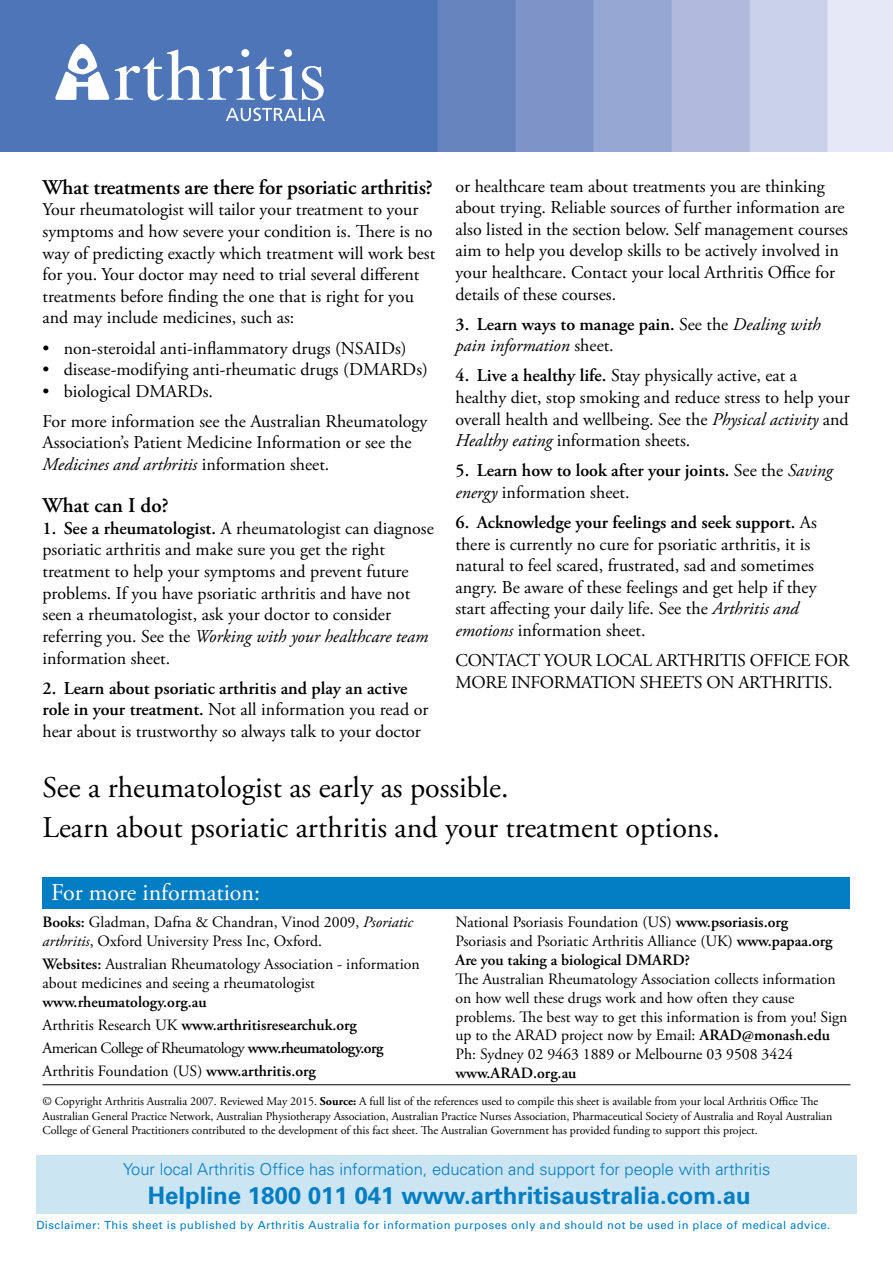
<style>
.page{position:relative;width:893px;height:1263px;background:#fff}
.page>*{position:absolute;margin:0;border:0;box-sizing:border-box;transform-origin:0 0}
.t1{font:30px/40.2px "Adobe Garamond Pro";color:#000}
.t2{font:700 24px "Univers";color:#007dc3}
.t3{font:24px "Adobe Garamond Pro";color:#fff}
.t4{font:600 21px "Adobe Garamond Pro";letter-spacing:-.01em;color:#000}
.t5{font:18px/21.6px "Adobe Garamond Pro";color:#000}
.t6{font:600 18px/21.6px "Adobe Garamond Pro";color:#000}
.t7{font:18px/21.6px "Adobe Garamond Pro";letter-spacing:-.02em;color:#000}
.t8{font:italic 18px/21.6px "Adobe Garamond Pro";color:#000}
.t9{font:300 16.5px "Univers";color:#007dc3}
.t10{font:15.75px/18.9px "Adobe Garamond Pro";color:#000}
.t11{font:600 15.75px/23.1px "Adobe Garamond Pro";color:#000}
.t12{font:12px/14.4px "Adobe Garamond Pro";letter-spacing:-.005em;color:#000}
.t13{font:11.25px "Univers";letter-spacing:.04em;color:#007dc3}
.s1{font-style:italic}
.s2{font-weight:600}
.s3{font-weight:600;font-style:normal}
.s4{font-style:normal}
.s5{font-weight:400}
.s6{font-weight:400;font-style:italic}
.s7{font-weight:700}
</style>
<div class="page">
<hr style="left:43px;top:1084px;width:807px;height:1px;background:#000">
<div style="left:43px;top:877px;width:807px;height:31px;background:#007dc3"></div>
<img style="left:0;top:0;width:893px;height:152px">
<svg style="left:55px;top:44px;width:269px;height:57px"></svg>
<svg style="left:226px;top:108px;width:99px;height:13px"></svg>
<div style="left:36px;top:1155px;width:821px;height:59px;background:#cce5f3"></div>
<p class="t4" style="left:43px;top:175px;width:392px">What treatments are there for psoriatic arthritis?</p>
<p class="t5" style="left:43px;top:200px;width:394px">Your rheumatologist will tailor your treatment to your symptoms and how severe your condition is. There is no way of predicting exactly which treatment will work best for you. Your doctor may need to trial several different treatments before finding the one that is right for you and may include medicines, such as:</p>
<p class="t5" style="left:43px;top:338px;width:366px">• non-steroidal anti-inflammatory drugs (NSAIDs)</p>
<p class="t5" style="left:43px;top:359px;width:387px">• disease-modifying anti-rheumatic drugs (DMARDs)</p>
<p class="t5" style="left:43px;top:377px;width:386px;line-height:30.2px">• biological DMARDs.<br>For more information see the Australian Rheumatology</p>
<p class="t5" style="left:43px;top:433px;width:371px">Association’s Patient Medicine Information or see the<br><span class="s1">Medicines and arthritis</span> information sheet.</p>
<p class="t4" style="left:43px;top:493px;width:128px">What can I do?</p>
<p class="t5" style="left:43px;top:518px;width:393px"><span class="s2">1. See a rheumatologist.</span> A rheumatologist can diagnose psoriatic arthritis and make sure you get the right treatment to help your symptoms and prevent future problems. If you have psoriatic arthritis and have not seen a rheumatologist, ask your doctor to consider referring you. See the <span class="s1">Working with your healthcare team </span>information sheet.</p>
<p class="t5" style="left:43px;top:678px;width:387px"><span class="s2">2. Learn about psoriatic arthritis and play an active role in your treatment.</span> Not all information you read or hear about is trustworthy so always talk to your doctor</p>
<p class="t5" style="left:455px;top:176px;width:394px">or healthcare team about treatments you are thinking about trying. Reliable sources of further information are also listed in the section below. Self management courses aim to help you develop skills to be actively involved in your healthcare. Contact your local Arthritis Office for details of these courses.</p>
<p class="t8" style="left:455px;top:314px;width:367px"><span class="s3">3. Learn ways to manage pain.</span> <span class="s4">See the</span> Dealing with pain information <span class="s4">sheet.</span></p>
<p class="t5" style="left:455px;top:366px;width:396px"><span class="s2">4. Live a healthy life.</span> Stay physically active, eat a healthy diet, stop smoking and reduce stress to help your overall health and wellbeing. See the <span class="s1">Physical activity</span> and <span class="s1">Healthy eating</span> information sheets.</p>
<p class="t6" style="left:455px;top:460px;width:379px">5. Learn how to look after your joints. <span class="s5">See the</span> <span class="s6">Saving energy</span> <span class="s5">information sheet.</span></p>
<p class="t5" style="left:455px;top:512px;width:363px"><span class="s2">6. Acknowledge your feelings and seek support.</span> As there is currently no cure for psoriatic arthritis, it is natural to feel scared, frustrated, sad and sometimes angry. Be aware of these feelings and get help if they start affecting your daily life. See the <span class="s1">Arthritis and emotions</span> information sheet.</p>
<p class="t7" style="left:455px;top:650px;width:395px">CONTACT YOUR LOCAL ARTHRITIS OFFICE FOR<br>MORE INFORMATION SHEETS ON ARTHRITIS.</p>
<h1 class="t1" style="left:43px;top:769px;width:679px">See a rheumatologist as early as possible.<br>Learn about psoriatic arthritis and your treatment options.</h1>
<h2 class="t3" style="left:51px;top:878px;width:211px">For more information:</h2>
<p class="t10" style="left:43px;top:913px;width:372px"><span class="s2">Books:</span> Gladman, Dafna &amp; Chandran, Vinod 2009, <span class="s1">Psoriatic arthritis</span>, Oxford University Press Inc, Oxford.</p>
<p class="t10" style="left:43px;top:955px;width:379px"><span class="s2">Websites:</span> Australian Rheumatology Association - information about medicines and seeing a rheumatologist</p>
<p class="t11" style="left:43px;top:990px;width:342px">www.rheumatology.org.au<br><span class="s5">Arthritis Research UK</span> www.arthritisresearchuk.org <span class="s5">American College of Rheumatology</span> www.rheumatology.org <span class="s5">Arthritis Foundation (US)</span> www.arthritis.org</p>
<p class="t10" style="left:455px;top:913px;width:379px">National Psoriasis Foundation (US) <span class="s2">www.psoriasis.org<br></span>Psoriasis and Psoriatic Arthritis Alliance (UK) <span class="s2">www.papaa.org<br>Are you taking a biological DMARD?</span></p>
<p class="t10" style="left:455px;top:970px;width:393px">The Australian Rheumatology Association collects information on how well these drugs work and how often they cause problems. The best way to get this information is from you! Sign up to the ARAD project now by Email: <span class="s2">ARAD@monash.edu </span>Ph: Sydney 02 9463 1889 or Melbourne 03 9508 3424</p>
<p class="t11" style="left:455px;top:1062px;width:122px">www.ARAD.org.au</p>
<p class="t12" style="left:43px;top:1095px;width:791px">© Copyright Arthritis Australia 2007. Reviewed May 2015. <span class="s7">Source:</span> A full list of the references used to compile this sheet is available from your local Arthritis Office The<br>Australian General Practice Network, Australian Physiotherapy Association, Australian Practice Nurses Association, Pharmaceutical Society of Australia and Royal Australian<br>College of General Practitioners contributed to the development of this fact sheet. The Australian Government has provided funding to support this project.</p>
<p class="t9" style="left:123px;top:1159px;width:649px">Your local Arthritis Office has information, education and support for people with arthritis</p>
<h2 class="t2" style="left:148px;top:1181px;width:604px">Helpline 1800 011 041 www.arthritisaustralia.com.au</h2>
<p class="t13" style="left:36px;top:1218px;width:795px">Disclaimer: This sheet is published by Arthritis Australia for information purposes only and should not be used in place of medical advice.</p>
</div>
